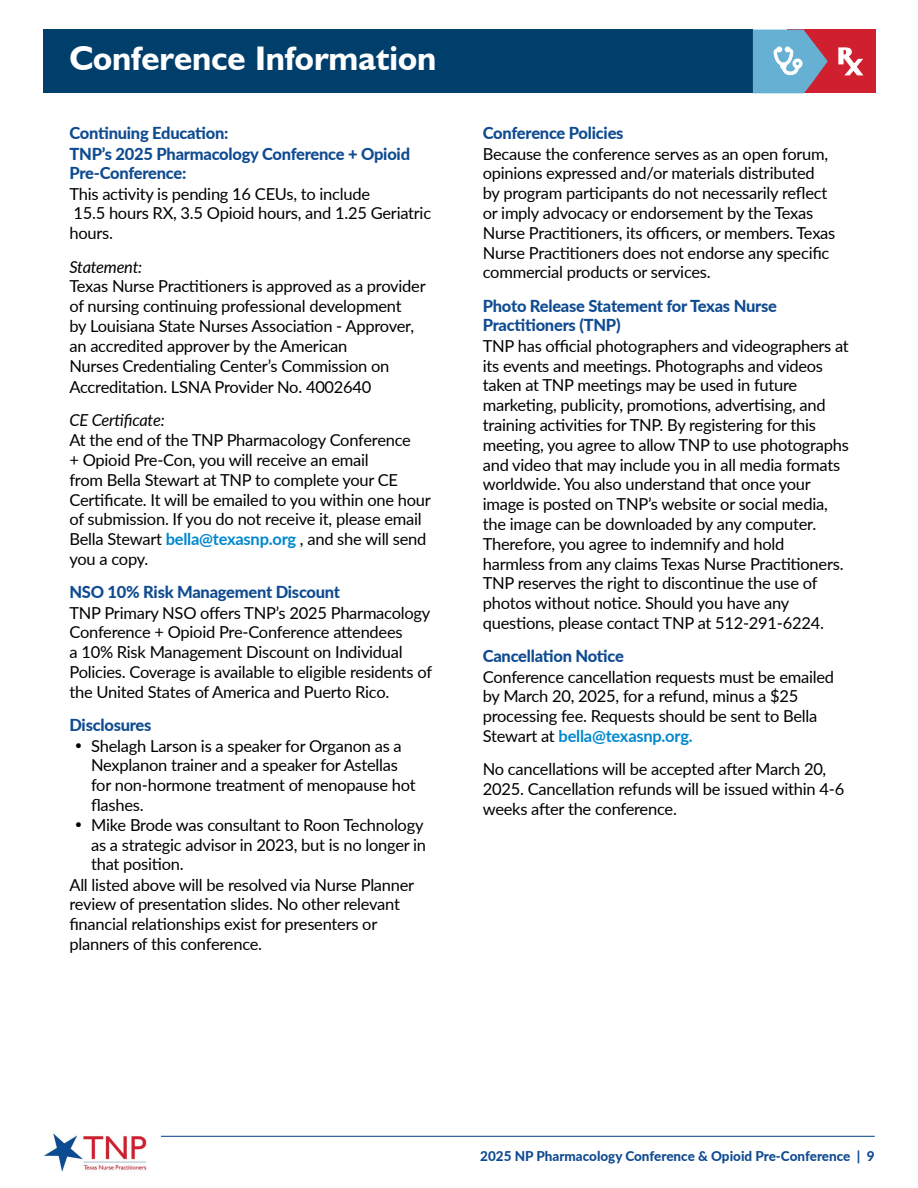
<style>
.page{position:relative;width:918px;height:1188px;background:#fff}
.page>*{position:absolute;margin:0;border:0;box-sizing:border-box;transform-origin:0 0}
.t1{font:700 34.05px "Humanist 521 BT";color:#fff}
.t2{font:16.5px/19.8px "Lato";letter-spacing:-.015em;color:#000}
.t3{font:800 16.5px/20.1px "Lato";letter-spacing:-.015em;color:#0f4b91}
.t4{font:italic 16.5px "Lato";letter-spacing:-.015em;color:#000}
.t5{font:800 13.5px "Lato";color:#0f4b91}
.s1{font-weight:700;color:#0088ce}
</style>
<div class="page">
<img style="left:44px;top:1133px;width:102px;height:39px">
<hr style="left:161px;top:1136px;width:714px;height:1px;background:#0f4b91">
<div style="left:43px;top:29px;width:710px;height:64px;background:#003e6b"></div>
<div style="left:788px;top:29px;width:88px;height:64px;background:#d0202f"></div>
<svg style="left:753px;top:29px;width:75px;height:64px"></svg>
<svg style="left:838px;top:47px;width:25px;height:29px"></svg>
<h1 class="t1" style="left:69px;top:37px;width:369px">Conference Information</h1>
<p class="t3" style="left:69px;top:122px;width:342px">Continuing Education:<br>TNP’s 2025 Pharmacology Conference + Opioid<br>Pre-Conference:</p>
<p class="t2" style="left:69px;top:183px;width:363px">This activity is pending 16 CEUs, to include<br>15.5 hours RX, 3.5 Opioid hours, and 1.25 Geriatric hours.</p>
<p class="t4" style="left:69px;top:255px;width:74px">Statement:</p>
<p class="t2" style="left:69px;top:276px;width:358px">Texas Nurse Practitioners is approved as a provider of nursing continuing professional development<br>by Louisiana State Nurses Association - Approver, an accredited approver by the American<br>Nurses Credentialing Center’s Commission on</p>
<p class="t2" style="left:69px;top:377px;width:304px">Accreditation. LSNA Provider No. 4002640</p>
<p class="t4" style="left:69px;top:409px;width:97px">CE Certificate:</p>
<p class="t2" style="left:69px;top:430px;width:363px">At the end of the TNP Pharmacology Conference<br>+ Opioid Pre-Con, you will receive an email<br>from Bella Stewart at TNP to complete your CE Certificate. It will be emailed to you within one hour of submission. If you do not receive it, please email Bella Stewart <span class="s1">bella@texasnp.org</span> , and she will send you a copy.</p>
<p class="t3" style="left:69px;top:582px;width:272px">NSO 10% Risk Management Discount</p>
<p class="t2" style="left:69px;top:602px;width:364px">TNP Primary NSO offers TNP’s 2025 Pharmacology Conference + Opioid Pre-Conference attendees<br>a 10% Risk Management Discount on Individual Policies. Coverage is available to eligible residents of the United States of America and Puerto Rico.</p>
<p class="t3" style="left:69px;top:714px;width:84px">Disclosures</p>
<p class="t2" style="left:91px;top:735px;width:326px;text-indent:-16px">• Shelagh Larson is a speaker for Organon as a Nexplanon trainer and a speaker for Astellas for non-hormone treatment of menopause hot flashes.</p>
<p class="t2" style="left:75px;top:814px;width:350px">• Mike Brode was consultant to Roon Technology</p>
<p class="t2" style="left:91px;top:834px;width:337px">as a strategic advisor in 2023, but is no longer in</p>
<p class="t2" style="left:91px;top:854px;width:94px">that position.</p>
<p class="t2" style="left:69px;top:874px;width:346px">All listed above will be resolved via Nurse Planner</p>
<p class="t2" style="left:69px;top:894px;width:332px">review of presentation slides. No other relevant</p>
<p class="t2" style="left:69px;top:914px;width:309px">financial relationships exist for presenters or</p>
<p class="t2" style="left:69px;top:933px;width:194px">planners of this conference.</p>
<p class="t3" style="left:483px;top:122px;width:142px">Conference Policies</p>
<p class="t2" style="left:483px;top:143px;width:354px">Because the conference serves as an open forum, opinions expressed and/or materials distributed by program participants do not necessarily reflect or imply advocacy or endorsement by the Texas Nurse Practitioners, its officers, or members. Texas Nurse Practitioners does not endorse any specific commercial products or services.</p>
<p class="t3" style="left:483px;top:295px;width:296px">Photo Release Statement for Texas Nurse<br>Practitioners (TNP)</p>
<p class="t2" style="left:483px;top:335px;width:368px">TNP has official photographers and videographers at its events and meetings. Photographs and videos taken at TNP meetings may be used in future marketing, publicity, promotions, advertising, and training activities for TNP. By registering for this meeting, you agree to allow TNP to use photographs and video that may include you in all media formats worldwide. You also understand that once your image is posted on TNP’s website or social media, the image can be downloaded by any computer.<br>Therefore, you agree to indemnify and hold harmless from any claims Texas Nurse Practitioners.<br>TNP reserves the right to discontinue the use of photos without notice. Should you have any questions, please contact TNP at 512-291-6224.</p>
<p class="t3" style="left:483px;top:645px;width:143px">Cancellation Notice</p>
<p class="t2" style="left:483px;top:666px;width:353px">Conference cancellation requests must be emailed by March 20, 2025, for a refund, minus a $25 processing fee. Requests should be sent to Bella Stewart at <span class="s1">bella@texasnp.org.</span></p>
<p class="t2" style="left:483px;top:759px;width:363px">No cancellations will be accepted after March 20,<br>2025. Cancellation refunds will be issued within 4-6 weeks after the conference.</p>
<p class="t5" style="left:480px;top:1146px;width:396px">2025 NP Pharmacology Conference &amp; Opioid Pre-Conference | 9</p>
</div>
